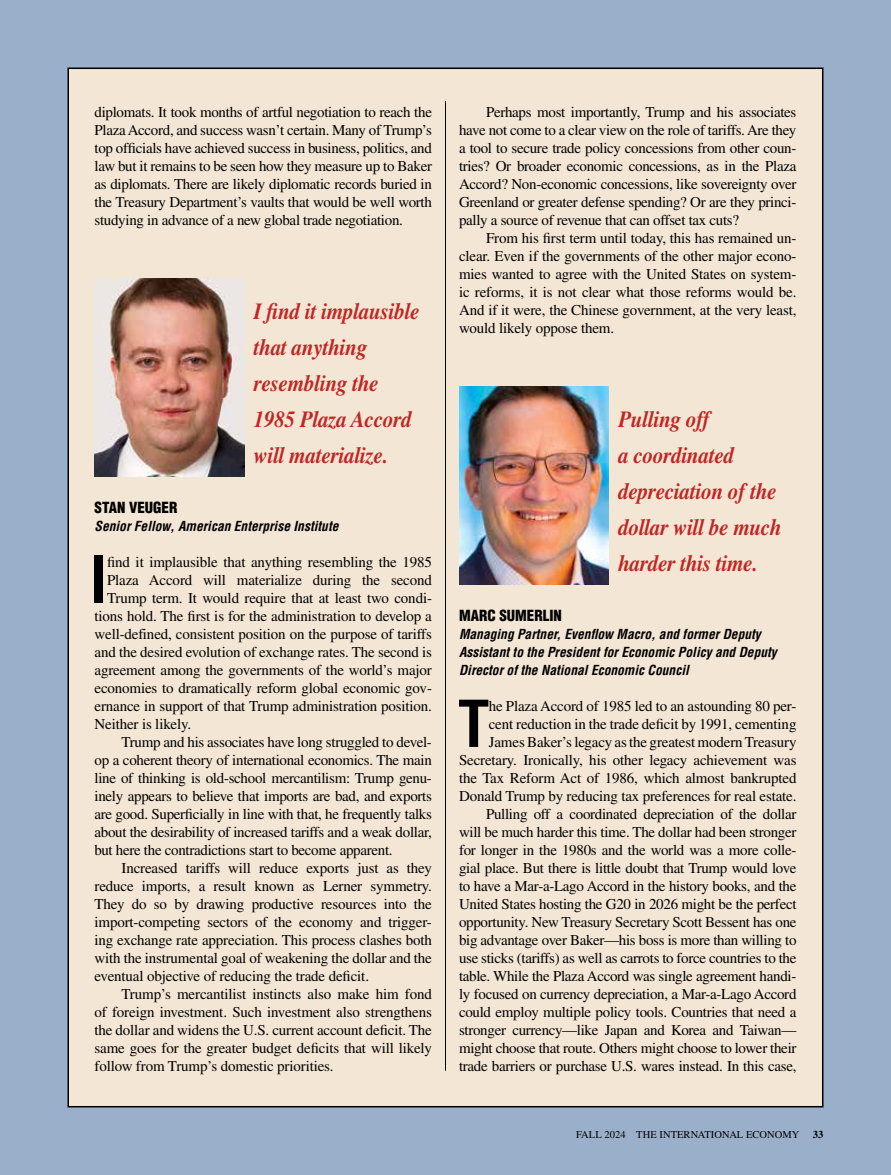
<style>
.page{position:relative;width:891px;height:1175px;background:#fff}
.page>*{position:absolute;margin:0;border:0;box-sizing:border-box;transform-origin:0 0}
.t1{font:700 condensed 63px "Helvetica LT Std";color:#000}
.t2{font:italic 700 23.1px/36px "Times LT Std";letter-spacing:-.01em;color:#c12624;scale:.91 1}
.t3{font:15px/18px "Times LT Std";letter-spacing:-.01em;color:#000;text-align:justify}
.t4{font:900 condensed 15px "Helvetica LT Std";color:#000}
.t5{font:italic 700 condensed 13.5px/18px "Helvetica LT Std";color:#000}
.t6{font:10.5px "Times LT Std";letter-spacing:.005em;color:#000}
.t7{font:700 10.5px "Times LT Std";color:#000}
</style>
<div class="page">
<div style="left:0;top:0;width:891px;height:1174px;background:#9aafca"></div>
<div style="left:68px;top:68px;width:755px;height:1038px;background:#f4e6d5"></div>
<img style="left:94px;top:279px;width:150px;height:198px">
<img style="left:459px;top:387px;width:150px;height:198px">
<hr style="left:445px;top:101px;width:1px;height:969px;background:#000">
<p class="t3" style="left:94px;top:103px;width:339px">diplomats. It took months of artful negotiation to reach the Plaza Accord, and success wasn’t certain. Many of Trump’s top officials have achieved success in business, politics, and law but it remains to be seen how they measure up to Baker as diplomats. There are likely diplomatic records buried in the Treasury Department’s vaults that would be well worth studying in advance of a new global trade negotiation.</p>
<h2 class="t2" style="left:254px;top:293px;width:184px">I find it implausible that anything resembling the<br>1985 Plaza Accord will materialize.</h2>
<p class="t4" style="left:94px;top:498px;width:84px">STAN VEUGER</p>
<p class="t5" style="left:94px;top:517px;width:246px">Senior Fellow, American Enterprise Institute</p>
<h1 class="t1" style="left:90px;top:540px;width:19px">I</h1>
<p class="t3" style="left:107px;top:553px;width:326px">find it implausible that anything resembling the 1985</p>
<p class="t3" style="left:107px;top:571px;width:326px">Plaza Accord will materialize during the second</p>
<p class="t3" style="left:107px;top:589px;width:327px">Trump term. It would require that at least two condi-</p>
<p class="t3" style="left:94px;top:607px;width:339px">tions hold. The first is for the administration to develop a</p>
<p class="t3" style="left:94px;top:625px;width:339px">well-defined, consistent position on the purpose of tariffs</p>
<p class="t3" style="left:94px;top:643px;width:339px">and the desired evolution of exchange rates. The second is</p>
<p class="t3" style="left:94px;top:661px;width:339px">agreement among the governments of the world’s major</p>
<p class="t3" style="left:94px;top:679px;width:339px">economies to dramatically reform global economic gov-</p>
<p class="t3" style="left:94px;top:697px;width:339px">ernance in support of that Trump administration position.</p>
<p class="t3" style="left:94px;top:715px;width:98px">Neither is likely.</p>
<p class="t3" style="left:121px;top:733px;width:312px">Trump and his associates have long struggled to devel-</p>
<p class="t3" style="left:94px;top:751px;width:339px">op a coherent theory of international economics. The main</p>
<p class="t3" style="left:94px;top:769px;width:339px">line of thinking is old-school mercantilism: Trump genu-</p>
<p class="t3" style="left:94px;top:787px;width:339px">inely appears to believe that imports are bad, and exports</p>
<p class="t3" style="left:94px;top:805px;width:339px">are good. Superficially in line with that, he frequently talks</p>
<p class="t3" style="left:94px;top:823px;width:339px">about the desirability of increased tariffs and a weak dollar,</p>
<p class="t3" style="left:94px;top:841px;width:300px">but here the contradictions start to become apparent.</p>
<p class="t3" style="left:121px;top:859px;width:312px">Increased tariffs will reduce exports just as they</p>
<p class="t3" style="left:94px;top:877px;width:339px">reduce imports, a result known as Lerner symmetry.</p>
<p class="t3" style="left:94px;top:895px;width:339px">They do so by drawing productive resources into the</p>
<p class="t3" style="left:94px;top:913px;width:339px">import-competing sectors of the economy and trigger-</p>
<p class="t3" style="left:94px;top:931px;width:339px">ing exchange rate appreciation. This process clashes both</p>
<p class="t3" style="left:94px;top:949px;width:339px">with the instrumental goal of weakening the dollar and the</p>
<p class="t3" style="left:94px;top:967px;width:276px">eventual objective of reducing the trade deficit.</p>
<p class="t3" style="left:121px;top:985px;width:312px">Trump’s mercantilist instincts also make him fond</p>
<p class="t3" style="left:94px;top:1003px;width:339px">of foreign investment. Such investment also strengthens</p>
<p class="t3" style="left:94px;top:1021px;width:339px">the dollar and widens the U.S. current account deficit. The</p>
<p class="t3" style="left:94px;top:1039px;width:339px">same goes for the greater budget deficits that will likely</p>
<p class="t3" style="left:94px;top:1057px;width:241px">follow from Trump’s domestic priorities.</p>
<p class="t3" style="left:459px;top:103px;width:339px;text-indent:27px">Perhaps most importantly, Trump and his associates have not come to a clear view on the role of tariffs. Are they a tool to secure trade policy concessions from other coun&shy;tries? Or broader economic concessions, as in the Plaza Accord? Non-economic concessions, like sovereignty over Greenland or greater defense spending? Or are they princi&shy;pally a source of revenue that can offset tax cuts?</p>
<p class="t3" style="left:459px;top:229px;width:339px;text-indent:27px">From his first term until today, this has remained un&shy;clear. Even if the governments of the other major econo&shy;mies wanted to agree with the United States on system&shy;ic reforms, it is not clear what those reforms would be.<br>And if it were, the Chinese government, at the very least, would likely oppose them.</p>
<h2 class="t2" style="left:618px;top:401px;width:181px">Pulling off<br>a coordinated depreciation of the dollar will be much harder this time.</h2>
<p class="t4" style="left:459px;top:606px;width:104px">MARC SUMERLIN</p>
<p class="t5" style="left:459px;top:625px;width:319px">Managing Partner, Evenflow Macro, and former Deputy<br>Assistant to the President for Economic Policy and Deputy<br>Director of the National Economic Council</p>
<h1 class="t1" style="left:458px;top:684px;width:33px">T</h1>
<p class="t3" style="left:459px;top:697px;width:339px;text-align:right">he Plaza Accord of 1985 led to an astounding 80 per-<br>cent reduction in the trade deficit by 1991, cementing James Baker’s legacy as the greatest modern Treasury Secretary. Ironically, his other legacy achievement was the Tax Reform Act of 1986, which almost bankrupted Donald Trump by reducing tax preferences for real estate.<br>Pulling off a coordinated depreciation of the dollar<br>will be much harder this time. The dollar had been stronger for longer in the 1980s and the world was a more colle&shy;gial place. But there is little doubt that Trump would love to have a Mar-a-Lago Accord in the history books, and the United States hosting the G20 in 2026 might be the perfect opportunity. New Treasury Secretary Scott Bessent has one big advantage over Baker—his boss is more than willing to use sticks (tariffs) as well as carrots to force countries to the table. While the Plaza Accord was single agreement handi&shy;ly focused on currency depreciation, a Mar-a-Lago Accord could employ multiple policy tools. Countries that need a stronger currency—like Japan and Korea and Taiwan— might choose that route. Others might choose to lower their trade barriers or purchase U.S. wares instead. In this case,</p>
<p class="t6" style="left:576px;top:1128px;width:225px">FALL 2024 THE INTERNATIONAL ECONOMY</p>
<p class="t7" style="left:813px;top:1128px;width:12px">33</p>
</div>
